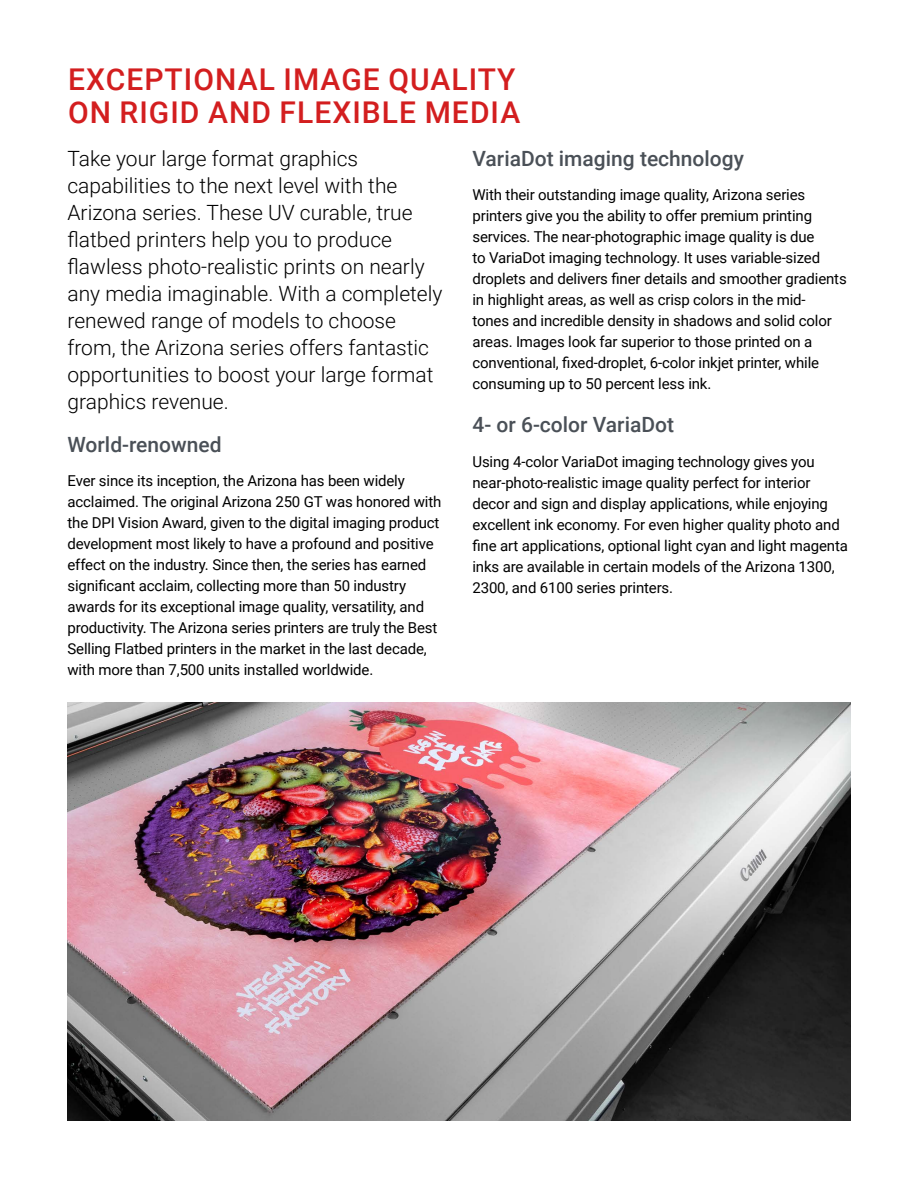
<style>
.page{position:relative;width:918px;height:1188px;background:#fff}
.page>*{position:absolute;margin:0;border:0;box-sizing:border-box;transform-origin:0 0}
.t1{font:500 30px/33px "Roboto";letter-spacing:.035em;color:#d31e1f}
.t2{font:300 21px/27px "Roboto";color:#000001}
.t3{font:500 21px "Roboto";color:#4a5057}
.t4{font:15px/21px "Roboto";letter-spacing:-.01em;color:#000001}
</style>
<div class="page">
<img style="left:68px;top:702px;width:782px;height:418px">
<h1 class="t1" style="left:68px;top:62px;width:454px">EXCEPTIONAL IMAGE QUALITY<br>ON RIGID AND FLEXIBLE MEDIA</h1>
<p class="t2" style="left:68px;top:144px;width:376px">Take your large format graphics capabilities to the next level with the Arizona series. These UV curable, true flatbed printers help you to produce flawless photo-realistic prints on nearly any media imaginable. With a completely renewed range of models to choose from, the Arizona series offers fantastic opportunities to boost your large format graphics revenue.</p>
<h2 class="t3" style="left:68px;top:429px;width:156px">World-renowned</h2>
<p class="t4" style="left:68px;top:470px;width:375px">Ever since its inception, the Arizona has been widely acclaimed. The original Arizona 250 GT was honored with the DPI Vision Award, given to the digital imaging product development most likely to have a profound and positive effect on the industry. Since then, the series has earned significant acclaim, collecting more than 50 industry awards for its exceptional image quality, versatility, and productivity. The Arizona series printers are truly the Best Selling Flatbed printers in the market in the last decade, with more than 7,500 units installed worldwide.</p>
<h2 class="t3" style="left:473px;top:144px;width:273px">VariaDot imaging technology</h2>
<p class="t4" style="left:473px;top:184px;width:376px">With their outstanding image quality, Arizona series printers give you the ability to offer premium printing services. The near-photographic image quality is due<br>to VariaDot imaging technology. It uses variable-sized droplets and delivers finer details and smoother gradients in highlight areas, as well as crisp colors in the mid-<br>tones and incredible density in shadows and solid color areas. Images look far superior to those printed on a conventional, fixed-droplet, 6-color inkjet printer, while consuming up to 50 percent less ink.</p>
<h2 class="t3" style="left:472px;top:410px;width:203px">4- or 6-color VariaDot</h2>
<p class="t4" style="left:472px;top:450px;width:377px">Using 4-color VariaDot imaging technology gives you near-photo-realistic image quality perfect for interior decor and sign and display applications, while enjoying excellent ink economy. For even higher quality photo and fine art applications, optional light cyan and light magenta inks are available in certain models of the Arizona 1300, 2300, and 6100 series printers.</p>
</div>
